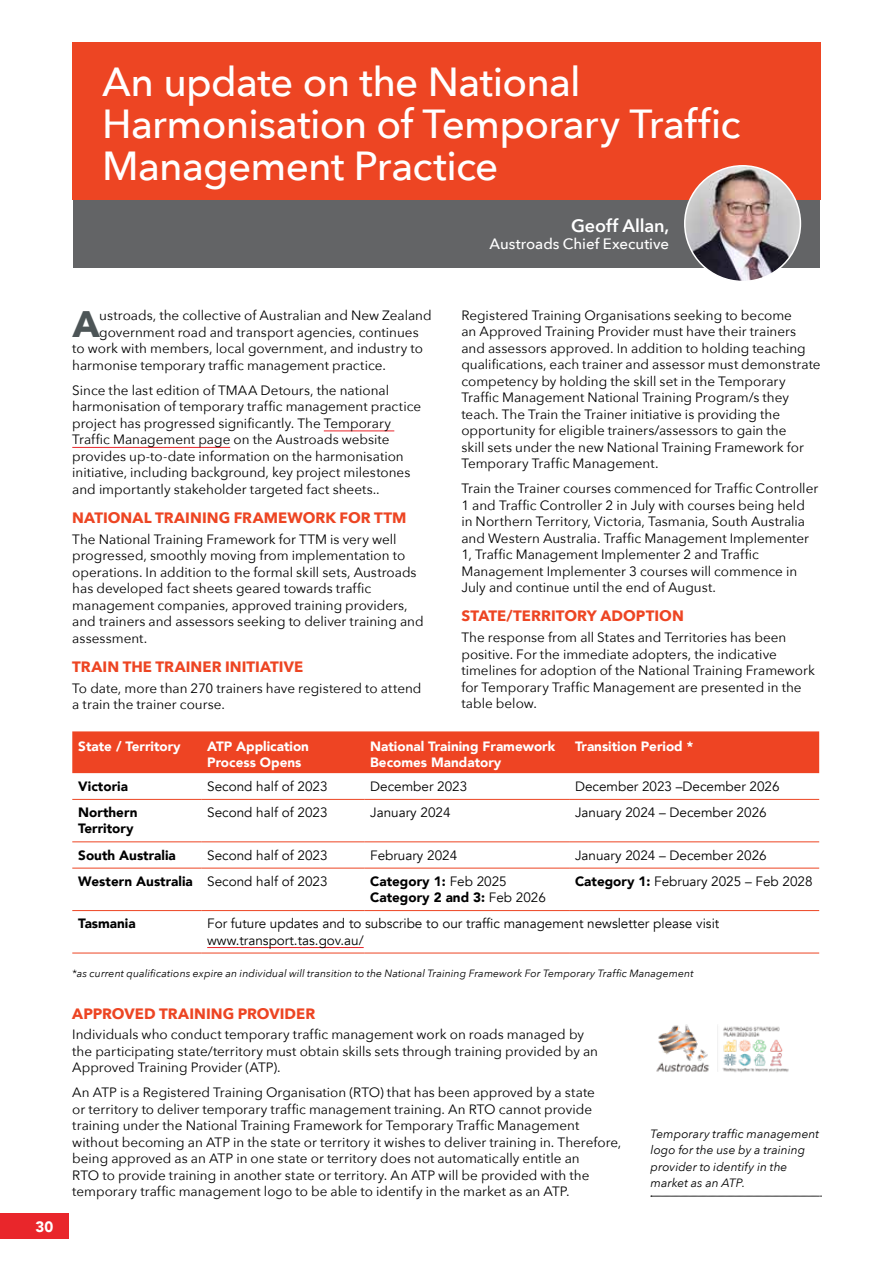
<style>
.page{position:relative;width:893px;height:1263px;background:#fff}
.page>*{position:absolute;margin:0;border:0;box-sizing:border-box;transform-origin:0 0}
.t1{font:500 40.5px/42px "Avenir Next";letter-spacing:-.02em;color:#fff}
.t2{font:700 36.75px "Avenir Next";color:#4d5557}
.t3{font:600 18px "Avenir Next";letter-spacing:-.005em;color:#fff}
.t4{font:700 15px "Avenir Next";color:#ed4523}
.t5{font:500 15px "Avenir Next";color:#fff}
.t6{font:900 15px "Avenir";color:#fff}
.t7{font:13.5px/16.5px "Avenir Next";color:#000}
.t8{font:13.5px/16.2px "Avenir";color:#000}
.t9{font:900 13.5px/16.2px "Avenir";color:#000}
.t10{font:900 13.5px/16.2px "Avenir";color:#fff}
.t11{font:italic 12px/16.5px "Avenir Next";letter-spacing:.005em;color:#000}
.t12{font:italic 10.5px "Avenir Next";letter-spacing:.01em;color:#000}
.s1{font-weight:400}
.s2{font-weight:900}
</style>
<div class="page">
<div style="left:73px;top:201px;width:747px;height:67px;background:#636466"></div>
<div style="left:72px;top:43px;width:749px;height:157px;background:#ed4523"></div>
<img style="left:685px;top:166px;width:115px;height:115px;border-radius:58px">
<div style="left:684px;top:165px;width:117px;height:117px;border:2px solid #fff;border-radius:50%"></div>
<img style="left:656px;top:1024px;width:133px;height:49px">
<svg style="left:651px;top:1196px;width:170px;height:1px"></svg>
<hr style="left:324px;top:431px;width:70px;height:1px;background:#e9262b">
<hr style="left:72px;top:447px;width:158px;height:1px;background:#e9262b">
<div style="left:72px;top:731px;width:747px;height:42px;background:#ee4423"></div>
<hr style="left:72px;top:799px;width:129px;height:1px;background:#ed4523">
<hr style="left:201px;top:799px;width:163px;height:1px;background:#ed4523">
<hr style="left:364px;top:799px;width:205px;height:1px;background:#ed4523">
<hr style="left:569px;top:799px;width:250px;height:1px;background:#ed4523">
<hr style="left:72px;top:841px;width:129px;height:1px;background:#ed4523">
<hr style="left:201px;top:841px;width:163px;height:1px;background:#ed4523">
<hr style="left:364px;top:841px;width:205px;height:1px;background:#ed4523">
<hr style="left:569px;top:841px;width:250px;height:1px;background:#ed4523">
<hr style="left:72px;top:868px;width:129px;height:1px;background:#ed4523">
<hr style="left:201px;top:868px;width:163px;height:1px;background:#ed4523">
<hr style="left:364px;top:868px;width:205px;height:1px;background:#ed4523">
<hr style="left:569px;top:868px;width:250px;height:1px;background:#ed4523">
<hr style="left:72px;top:910px;width:129px;height:1px;background:#ed4523">
<hr style="left:201px;top:910px;width:163px;height:1px;background:#ed4523">
<hr style="left:364px;top:910px;width:205px;height:1px;background:#ed4523">
<hr style="left:569px;top:910px;width:250px;height:1px;background:#ed4523">
<hr style="left:72px;top:953px;width:129px;height:1px;background:#ed4523">
<hr style="left:201px;top:953px;width:163px;height:1px;background:#ed4523">
<hr style="left:364px;top:953px;width:205px;height:1px;background:#ed4523">
<hr style="left:569px;top:953px;width:250px;height:1px;background:#ed4523">
<hr style="left:207px;top:947px;width:157px;height:1px;background:#e9262b">
<div style="left:0;top:1213px;width:69px;height:25px;background:#e9262b"></div>
<h1 class="t1" style="left:102px;top:59px;width:640px">An update on the National<br>Harmonisation of Temporary Traffic<br>Management Practice</h1>
<h3 class="t3" style="left:571px;top:211px;width:100px">Geoff Allan,</h3>
<p class="t5" style="left:489px;top:231px;width:181px">Austroads Chief Executive</p>
<p class="t6" style="left:36px;top:1213px;width:19px">30</p>
<h2 class="t2" style="left:73px;top:292px;width:28px">A</h2>
<p class="t7" style="left:99px;top:307px;width:334px">ustroads, the collective of Australian and New Zealand</p>
<p class="t7" style="left:99px;top:323px;width:321px">government road and transport agencies, continues</p>
<p class="t7" style="left:72px;top:340px;width:352px">to work with members, local government, and industry to</p>
<p class="t7" style="left:72px;top:356px;width:315px">harmonise temporary traffic management practice.</p>
<p class="t7" style="left:72px;top:381px;width:350px">Since the last edition of TMAA Detours, the national harmonisation of temporary traffic management practice project has progressed significantly. The Temporary Traffic Management page on the Austroads website provides up-to-date information on the harmonisation initiative, including background, key project milestones and importantly stakeholder targeted fact sheets..</p>
<p class="t4" style="left:72px;top:505px;width:336px">NATIONAL TRAINING FRAMEWORK FOR TTM</p>
<p class="t7" style="left:72px;top:530px;width:353px">The National Training Framework for TTM is very well progressed, smoothly moving from implementation to operations. In addition to the formal skill sets, Austroads has developed fact sheets geared towards traffic management companies, approved training providers, and trainers and assessors seeking to deliver training and assessment.</p>
<p class="t4" style="left:72px;top:654px;width:233px">TRAIN THE TRAINER INITIATIVE</p>
<p class="t7" style="left:72px;top:679px;width:351px">To date, more than 270 trainers have registered to attend a train the trainer course.</p>
<p class="t7" style="left:461px;top:306px;width:361px">Registered Training Organisations seeking to become<br>an Approved Training Provider must have their trainers and assessors approved. In addition to holding teaching qualifications, each trainer and assessor must demonstrate competency by holding the skill set in the Temporary Traffic Management National Training Program/s they teach. The Train the Trainer initiative is providing the opportunity for eligible trainers/assessors to gain the<br>skill sets under the new National Training Framework for Temporary Traffic Management.</p>
<p class="t7" style="left:461px;top:480px;width:358px">Train the Trainer courses commenced for Traffic Controller 1 and Traffic Controller 2 in July with courses being held in Northern Territory, Victoria, Tasmania, South Australia and Western Australia. Traffic Management Implementer 1, Traffic Management Implementer 2 and Traffic Management Implementer 3 courses will commence in July and continue until the end of August.</p>
<p class="t4" style="left:461px;top:603px;width:224px">STATE/TERRITORY ADOPTION</p>
<p class="t7" style="left:461px;top:629px;width:355px">The response from all States and Territories has been positive. For the immediate adopters, the indicative timelines for adoption of the National Training Framework for Temporary Traffic Management are presented in the table below.</p>
<p class="t10" style="left:78px;top:738px;width:104px">State / Territory</p>
<p class="t10" style="left:207px;top:738px;width:103px">ATP Application<br>Process Opens</p>
<p class="t10" style="left:370px;top:738px;width:186px">National Training Framework<br>Becomes Mandatory</p>
<p class="t10" style="left:575px;top:738px;width:120px">Transition Period *</p>
<p class="t9" style="left:78px;top:778px;width:51px">Victoria</p>
<p class="t8" style="left:207px;top:778px;width:122px">Second half of 2023</p>
<p class="t8" style="left:370px;top:778px;width:99px">December 2023</p>
<p class="t8" style="left:575px;top:778px;width:206px">December 2023 –December 2026</p>
<p class="t9" style="left:78px;top:804px;width:61px">Northern<br>Territory</p>
<p class="t8" style="left:207px;top:805px;width:122px">Second half of 2023</p>
<p class="t8" style="left:370px;top:805px;width:82px">January 2024</p>
<p class="t8" style="left:575px;top:805px;width:193px">January 2024 – December 2026</p>
<p class="t9" style="left:78px;top:846px;width:99px">South Australia</p>
<p class="t8" style="left:207px;top:847px;width:122px">Second half of 2023</p>
<p class="t8" style="left:370px;top:847px;width:89px">February 2024</p>
<p class="t8" style="left:575px;top:847px;width:193px">January 2024 – December 2026</p>
<p class="t9" style="left:78px;top:873px;width:251px">Western Australia <span class="s1">Second half of 2023</span></p>
<p class="t9" style="left:370px;top:873px;width:177px">Category 1: <span class="s1">Feb 2025<br></span>Category 2 and 3: <span class="s1">Feb 2026</span></p>
<p class="t8" style="left:575px;top:873px;width:239px"><span class="s2">Category 1:</span> February 2025 – Feb 2028</p>
<p class="t9" style="left:78px;top:915px;width:59px">Tasmania</p>
<p class="t8" style="left:207px;top:916px;width:514px">For future updates and to subscribe to our traffic management newsletter please visit www.transport.tas.gov.au/</p>
<p class="t12" style="left:72px;top:964px;width:623px">*as current qualifications expire an individual will transition to the National Training Framework For Temporary Traffic Management</p>
<p class="t4" style="left:72px;top:1000px;width:245px">APPROVED TRAINING PROVIDER</p>
<p class="t7" style="left:72px;top:1026px;width:527px">Individuals who conduct temporary traffic management work on roads managed by the participating state/territory must obtain skills sets through training provided by an<br>Approved Training Provider (ATP).</p>
<p class="t7" style="left:72px;top:1084px;width:551px">An ATP is a Registered Training Organisation (RTO) that has been approved by a state<br>or territory to deliver temporary traffic management training. An RTO cannot provide training under the National Training Framework for Temporary Traffic Management without becoming an ATP in the state or territory it wishes to deliver training in. Therefore, being approved as an ATP in one state or territory does not automatically entitle an<br>RTO to provide training in another state or territory. An ATP will be provided with the temporary traffic management logo to be able to identify in the market as an ATP.</p>
<p class="t11" style="left:651px;top:1125px;width:170px">Temporary traffic management logo for the use by a training provider to identify in the market as an ATP.</p>
</div>
